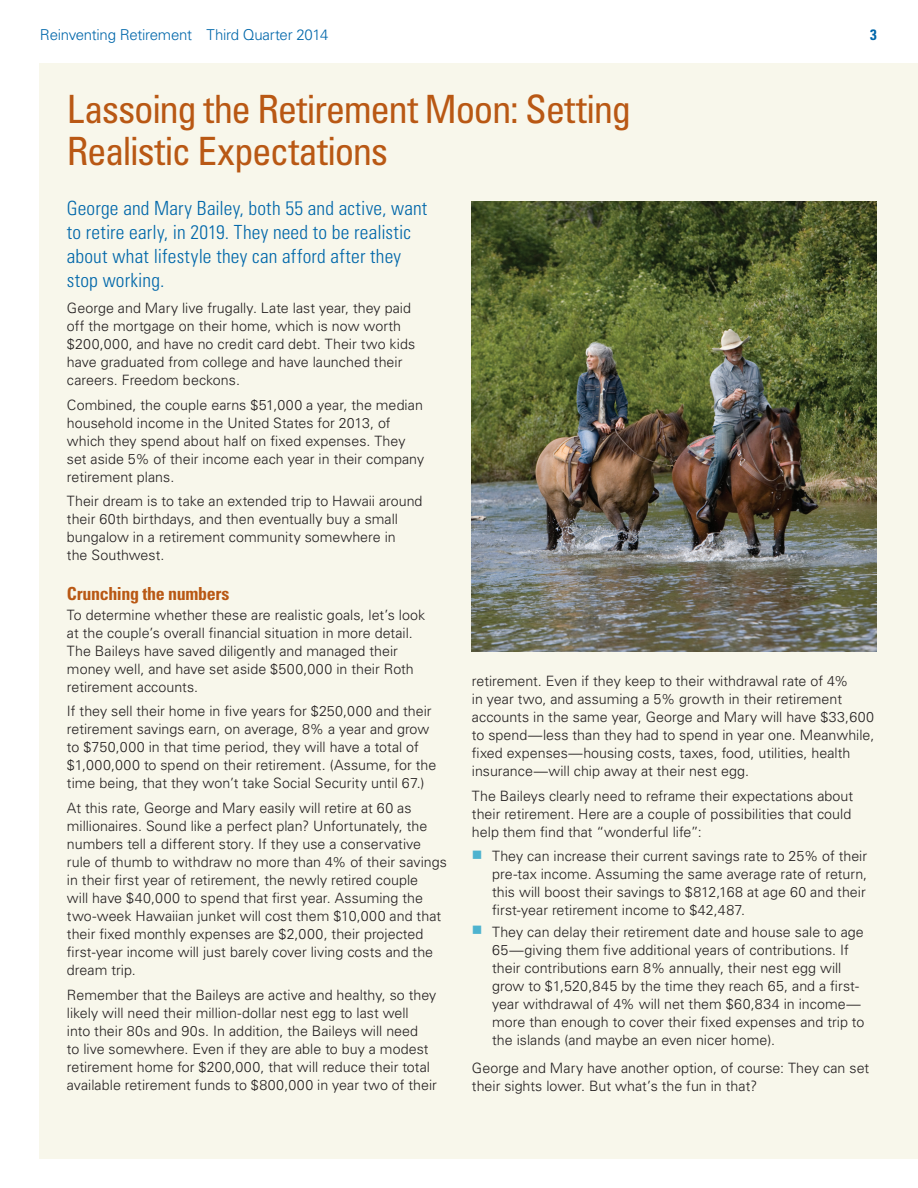
<style>
.page{position:relative;width:918px;height:1188px;background:#fff}
.page>*{position:absolute;margin:0;border:0;box-sizing:border-box;transform-origin:0 0}
.Headline{font:condensed 39px/42px "Univers LT Std";letter-spacing:-.035em;color:#b95814}
.Headline-2{font:300 condensed 19.5px/24px "Univers LT Std";letter-spacing:.01em;color:#0067aa}
.Subhead{font:700 condensed 18px "Univers LT Std";letter-spacing:-.02em;color:#b95814}
.RIM_-_headline{font:300 15px "Univers LT Std";letter-spacing:-.02em;color:#0067aa}
.RIM_-_headline-2{font:700 condensed 15px "Univers LT Std";color:#0067aa}
.Body_Copy{font:300 14.25px/18px "Univers LT Std";color:#231f20}
</style>
<div class="page">
<div style="left:40px;top:64px;width:878px;height:1095px;background:#f8f7eb"></div>
<img style="left:472px;top:202px;width:404px;height:449px">
<p class="RIM_-_headline" style="left:40px;top:26px;width:290px">Reinventing Retirement Third Quarter 2014</p>
<p class="RIM_-_headline-2" style="left:870px;top:25px;width:8px">3</p>
<p class="Headline" style="left:67px;top:87px;width:566px">Lassoing the Retirement Moon: Setting<br>Realistic Expectations</p>
<p class="Headline-2" style="left:67px;top:196px;width:362px">George and Mary Bailey, both 55 and active, want to retire early, in 2019. They need to be realistic about what lifestyle they can afford after they stop working.</p>
<p class="Body_Copy" style="left:67px;top:299px;width:350px">George and Mary live frugally. Late last year, they paid off the mortgage on their home, which is now worth $200,000, and have no credit card debt. Their two kids have graduated from college and have launched their careers. Freedom beckons.</p>
<p class="Body_Copy" style="left:67px;top:396px;width:359px">Combined, the couple earns $51,000 a year, the median household income in the United States for 2013, of which they spend about half on fixed expenses. They set aside 5% of their income each year in their company retirement plans.</p>
<p class="Body_Copy" style="left:67px;top:492px;width:357px">Their dream is to take an extended trip to Hawaii around their 60th birthdays, and then eventually buy a small bungalow in a retirement community somewhere in<br>the Southwest.</p>
<p class="Subhead" style="left:67px;top:583px;width:164px">Crunching the numbers</p>
<p class="Body_Copy" style="left:67px;top:606px;width:360px">To determine whether these are realistic goals, let’s look at the couple’s overall financial situation in more detail.<br>The Baileys have saved diligently and managed their money well, and have set aside $500,000 in their Roth retirement accounts.</p>
<p class="Body_Copy" style="left:67px;top:702px;width:371px">If they sell their home in five years for $250,000 and their retirement savings earn, on average, 8% a year and grow to $750,000 in that time period, they will have a total of $1,000,000 to spend on their retirement. (Assume, for the time being, that they won’t take Social Security until 67.)</p>
<p class="Body_Copy" style="left:67px;top:799px;width:382px">At this rate, George and Mary easily will retire at 60 as millionaires. Sound like a perfect plan? Unfortunately, the numbers tell a different story. If they use a conservative rule of thumb to withdraw no more than 4% of their savings in their first year of retirement, the newly retired couple<br>will have $40,000 to spend that first year. Assuming the two-week Hawaiian junket will cost them $10,000 and that their fixed monthly expenses are $2,000, their projected first-year income will just barely cover living costs and the dream trip.</p>
<p class="Body_Copy" style="left:67px;top:986px;width:371px">Remember that the Baileys are active and healthy, so they likely will need their million-dollar nest egg to last well<br>into their 80s and 90s. In addition, the Baileys will need<br>to live somewhere. Even if they are able to buy a modest retirement home for $200,000, that will reduce their total available retirement funds to $800,000 in year two of their</p>
<p class="Body_Copy" style="left:472px;top:672px;width:404px">retirement. Even if they keep to their withdrawal rate of 4%<br>in year two, and assuming a 5% growth in their retirement accounts in the same year, George and Mary will have $33,600 to spend—less than they had to spend in year one. Meanwhile, fixed expenses—housing costs, taxes, food, utilities, health insurance—will chip away at their nest egg.</p>
<p class="Body_Copy" style="left:472px;top:787px;width:383px">The Baileys clearly need to reframe their expectations about their retirement. Here are a couple of possibilities that could help them find that “wonderful life”:</p>
<p class="Body_Copy" style="left:492px;top:847px;width:377px;text-align:justify">They can increase their current savings rate to 25% of their pre-tax income. Assuming the same average rate of return, this will boost their savings to $812,168 at age 60 and their first-year retirement income to $42,487.</p>
<p class="Body_Copy" style="left:492px;top:923px;width:374px">They can delay their retirement date and house sale to age 65—giving them five additional years of contributions. If their contributions earn 8% annually, their nest egg will grow to $1,520,845 by the time they reach 65, and a first&shy;year withdrawal of 4% will net them $60,834 in income— more than enough to cover their fixed expenses and trip to the islands (and maybe an even nicer home).</p>
<p class="Body_Copy" style="left:472px;top:1059px;width:399px">George and Mary have another option, of course: They can set their sights lower. But what’s the fun in that?</p>
</div>
